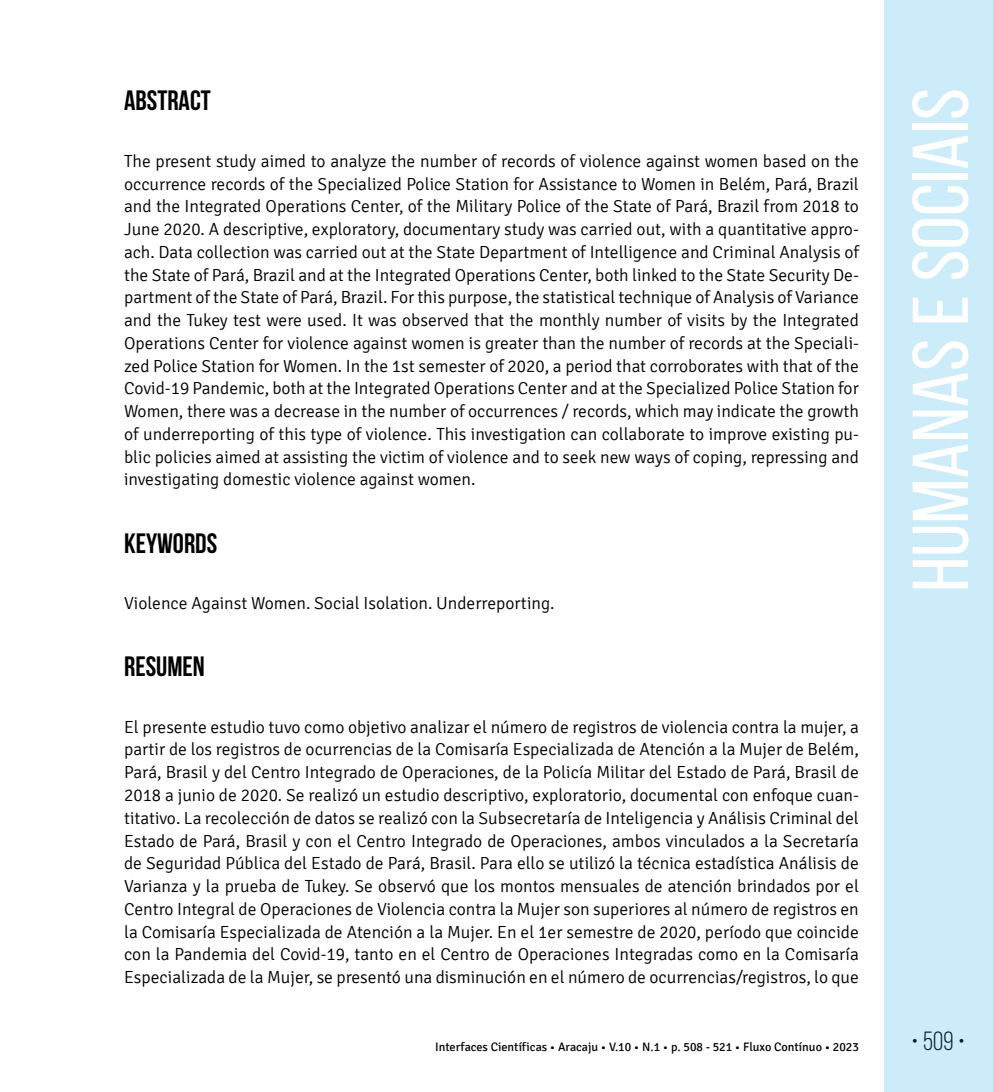
<style>
.page{position:relative;width:993px;height:1092px;background:#fff}
.page>*{position:absolute;margin:0;border:0;box-sizing:border-box;transform-origin:0 0}
.t1{font:78.75px "Bebas Neue";color:#fff;scale:1.09 1}
.t2{font:700 28px "Bebas Neue";color:#000}
.t3{font:26.25px "Bebas Neue";color:#000}
.t4{font:300 17.5px/22.8px "Signika";color:#000;text-align:justify}
.t5{font:12.25px "Signika";color:#000}
</style>
<div class="page">
<div style="left:883px;top:0;width:109px;height:1091px;background:#cdecf9"></div>
<h2 class="t2" style="left:124px;top:85px;width:88px">ABSTRACT</h2>
<p class="t4" style="left:124px;top:150px;width:736px">The present study aimed to analyze the number of records of violence against women based on the occurrence records of the Specialized Police Station for Assistance to Women in Belém, Pará, Brazil and the Integrated Operations Center, of the Military Police of the State of Pará, Brazil from 2018 to June 2020. A descriptive, exploratory, documentary study was carried out, with a quantitative appro&shy;ach. Data collection was carried out at the State Department of Intelligence and Criminal Analysis of the State of Pará, Brazil and at the Integrated Operations Center, both linked to the State Security De&shy;partment of the State of Pará, Brazil. For this purpose, the statistical technique of Analysis of Variance and the Tukey test were used. It was observed that the monthly number of visits by the Integrated Operations Center for violence against women is greater than the number of records at the Speciali&shy;zed Police Station for Women. In the 1st semester of 2020, a period that corroborates with that of the Covid-19 Pandemic, both at the Integrated Operations Center and at the Specialized Police Station for Women, there was a decrease in the number of occurrences / records, which may indicate the growth of underreporting of this type of violence. This investigation can collaborate to improve existing pu&shy;blic policies aimed at assisting the victim of violence and to seek new ways of coping, repressing and investigating domestic violence against women.</p>
<h2 class="t2" style="left:124px;top:527px;width:94px">KEYWORDS</h2>
<p class="t4" style="left:124px;top:592px;width:432px">Violence Against Women. Social Isolation. Underreporting.</p>
<h2 class="t2" style="left:124px;top:651px;width:82px">RESUMEN</h2>
<p class="t4" style="left:124px;top:715px;width:736px">El presente estudio tuvo como objetivo analizar el número de registros de violencia contra la mujer, a partir de los registros de ocurrencias de la Comisaría Especializada de Atención a la Mujer de Belém, Pará, Brasil y del Centro Integrado de Operaciones, de la Policía Militar del Estado de Pará, Brasil de 2018 a junio de 2020. Se realizó un estudio descriptivo, exploratorio, documental con enfoque cuan&shy;titativo. La recolección de datos se realizó con la Subsecretaría de Inteligencia y Análisis Criminal del Estado de Pará, Brasil y con el Centro Integrado de Operaciones, ambos vinculados a la Secretaría de Seguridad Pública del Estado de Pará, Brasil. Para ello se utilizó la técnica estadística Análisis de Varianza y la prueba de Tukey. Se observó que los montos mensuales de atención brindados por el Centro Integral de Operaciones de Violencia contra la Mujer son superiores al número de registros en la Comisaría Especializada de Atención a la Mujer. En el 1er semestre de 2020, período que coincide con la Pandemia del Covid-19, tanto en el Centro de Operaciones Integradas como en la Comisaría Especializada de la Mujer, se presentó una disminución en el número de ocurrencias/registros, lo que</p>
<h1 class="t1" style="left:897px;top:591px;width:463px;rotate:-90deg">Humanas e Sociais</h1>
<p class="t5" style="left:435px;top:1040px;width:425px">Interfaces Científicas • Aracaju • V.10 • N.1 • p. 508 - 521 • Fluxo Contínuo • 2023</p>
<h3 class="t3" style="left:911px;top:1026px;width:55px">• 509 •</h3>
</div>
